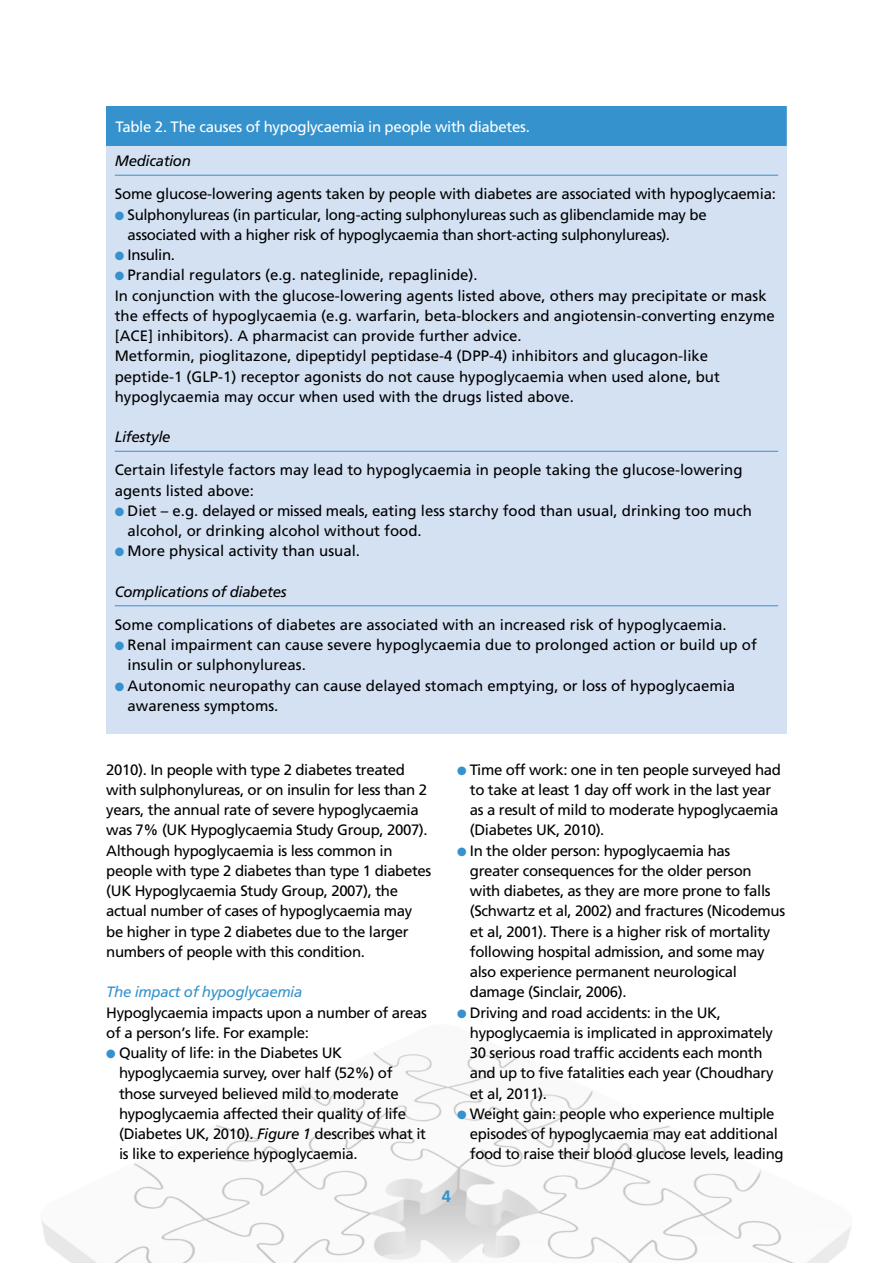
<style>
.page{position:relative;width:893px;height:1263px;background:#fff}
.page>*{position:absolute;margin:0;border:0;box-sizing:border-box;transform-origin:0 0}
.t1{font:700 16.5px "Frutiger";color:#3592cd}
.t2{font:15px/20.2px "Frutiger";letter-spacing:-.015em;color:#000}
.t3{font:15px/20.2px "Frutiger Plain";letter-spacing:-.025em;color:#000}
.t4{font:15px "Frutiger Plain";color:#000}
.t5{font:15px "Frutiger";letter-spacing:-.02em;color:#fff}
.t6{font:italic 15px "Frutiger";letter-spacing:-.025em;color:#000}
.t7{font:italic 15px "Frutiger";letter-spacing:-.025em;color:#3592cd}
.s1{color:#3592cd}
.s2{font-style:italic}
.s3{font-family:"Frutiger Plain"}
.s4{font-family:"Frutiger"}
</style>
<div class="page">
<img style="left:42px;top:1052px;width:809px;height:211px">
<div style="left:107px;top:107px;width:679px;height:40px;background:#3592cd"></div>
<div style="left:106px;top:106px;width:681px;height:41px;border:1px solid #3592cd"></div>
<div style="left:106px;top:146px;width:681px;height:588px;background:#d4e1f3"></div>
<hr style="left:115px;top:175px;width:663px;height:1px;background:#3592cd">
<hr style="left:115px;top:451px;width:663px;height:1px;background:#3592cd">
<hr style="left:115px;top:605px;width:663px;height:1px;background:#3592cd">
<p class="t5" style="left:116px;top:118px;width:416px">Table 2. The causes of hypoglycaemia in people with diabetes.</p>
<p class="t6" style="left:115px;top:152px;width:78px">Medication</p>
<p class="t2" style="left:115px;top:184px;width:663px">Some glucose-lowering agents taken by people with diabetes are associated with hypoglycaemia:</p>
<p class="t2" style="left:128px;top:204px;width:581px;text-indent:-13px"><span class="s1">●</span> Sulphonylureas (in particular, long-acting sulphonylureas such as glibenclamide may be associated with a higher risk of hypoglycaemia than short-acting sulphonylureas).</p>
<p class="t2" style="left:115px;top:245px;width:62px"><span class="s1">●</span> Insulin.</p>
<p class="t2" style="left:115px;top:265px;width:661px"><span class="s1">●</span> Prandial regulators (e.g. nateglinide, repaglinide).<br>In conjunction with the glucose-lowering agents listed above, others may precipitate or mask the effects of hypoglycaemia (e.g. warfarin, beta-blockers and angiotensin-converting enzyme [ACE] inhibitors). A pharmacist can provide further advice.<br>Metformin, pioglitazone, dipeptidyl peptidase-4 (DPP-4) inhibitors and glucagon-like peptide-1 (GLP-1) receptor agonists do not cause hypoglycaemia when used alone, but hypoglycaemia may occur when used with the drugs listed above.</p>
<p class="t6" style="left:115px;top:428px;width:57px">Lifestyle</p>
<p class="t2" style="left:115px;top:460px;width:629px">Certain lifestyle factors may lead to hypoglycaemia in people taking the glucose-lowering agents listed above:</p>
<p class="t2" style="left:128px;top:500px;width:626px;text-indent:-13px"><span class="s1">●</span> Diet – e.g. delayed or missed meals, eating less starchy food than usual, drinking too much alcohol, or drinking alcohol without food.</p>
<p class="t2" style="left:115px;top:541px;width:247px"><span class="s1">●</span> More physical activity than usual.</p>
<p class="t6" style="left:115px;top:583px;width:173px">Complications of diabetes</p>
<p class="t4" style="left:115px;top:616px;width:613px">Some complications of diabetes are associated with an increased risk of hypoglycaemia.</p>
<p class="t2" style="left:128px;top:635px;width:631px;text-indent:-13px"><span class="s1">●</span> Renal impairment can cause severe hypoglycaemia due to prolonged action or build up of insulin or sulphonylureas.</p>
<p class="t2" style="left:128px;top:675px;width:609px;text-indent:-13px"><span class="s1">●</span> Autonomic neuropathy can cause delayed stomach emptying, or loss of hypoglycaemia awareness symptoms.</p>
<p class="t3" style="left:106px;top:759px;width:326px">2010). In people with type 2 diabetes treated with sulphonylureas, or on insulin for less than 2 years, the annual rate of severe hypoglycaemia was 7% (UK Hypoglycaemia Study Group, 2007).<br>Although hypoglycaemia is less common in people with type 2 diabetes than type 1 diabetes (UK Hypoglycaemia Study Group, 2007), the actual number of cases of hypoglycaemia may be higher in type 2 diabetes due to the larger numbers of people with this condition.</p>
<p class="t7" style="left:106px;top:983px;width:198px">The impact of hypoglycaemia</p>
<p class="t3" style="left:106px;top:1002px;width:322px">Hypoglycaemia impacts upon a number of areas of a person’s life. For example:</p>
<p class="t2" style="left:119px;top:1043px;width:309px;text-indent:-13px"><span class="s1">●</span> Quality of life: in the Diabetes UK hypoglycaemia survey, over half (52%) of those surveyed believed mild to moderate hypoglycaemia affected their quality of life (Diabetes UK, 2010). <span class="s2">Figure 1</span> <span class="s3">describes what it</span></p>
<p class="t3" style="left:119px;top:1144px;width:240px">is like to experience hypoglycaemia<span class="s4">.</span></p>
<p class="t2" style="left:470px;top:759px;width:313px;text-indent:-13px"><span class="s1">●</span> Time off work: one in ten people surveyed had to take at least 1 day off work in the last year as a result of mild to moderate hypoglycaemia (Diabetes UK, 2010).</p>
<p class="t2" style="left:470px;top:840px;width:317px;text-indent:-13px"><span class="s1">●</span> In the older person: hypoglycaemia has<br>greater consequences for the older person with diabetes, as they are more prone to falls (Schwartz et al, 2002) and fractures (Nicodemus et al, 2001). There is a higher risk of mortality following hospital admission, and some may also experience permanent neurological damage (Sinclair, 2006).</p>
<p class="t2" style="left:470px;top:1002px;width:305px;text-indent:-13px"><span class="s1">●</span> Driving and road accidents: in the UK, hypoglycaemia is implicated in approximately 30 serious road traffic accidents each month and up to five fatalities each year (Choudhary et al, 2011).</p>
<p class="t2" style="left:470px;top:1103px;width:315px;text-indent:-13px"><span class="s1">●</span> Weight gain: people who experience multiple episodes of hypoglycaemia may eat additional food to raise their blood glucose levels, leading</p>
<p class="t1" style="left:442px;top:1187px;width:11px">4</p>
</div>
